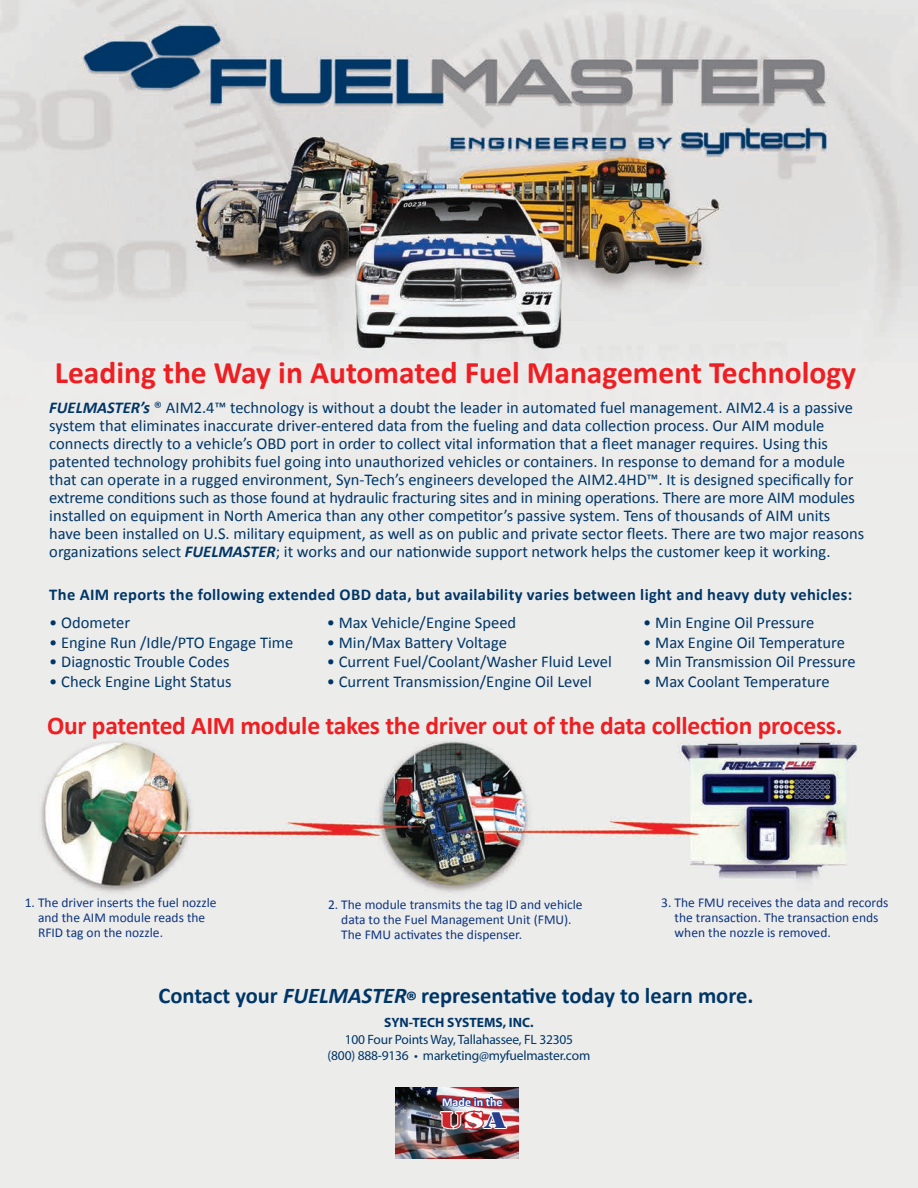
<style>
.page{position:relative;width:918px;height:1188px;background:#fff}
.page>*{position:absolute;margin:0;border:0;box-sizing:border-box;transform-origin:0 0}
.t1{font:700 31.5px "Calibri";color:#ee1f23}
.t2{font:700 25.5px "Calibri";letter-spacing:-.01em;color:#ee1f23}
.t3{font:700 22.5px "Calibri";color:#003667}
.t4{font:21px "Stencil Std";color:#d1232a;scale:1.53 1}
.t5{font:16.5px/18px "Calibri";color:#003667}
.t6{font:700 16.5px "Calibri";letter-spacing:.02em;color:#003667}
.t7{font:13.5px/15px "Calibri";color:#0e357f}
.t8{font:13.5px/16.5px "Myriad Pro";letter-spacing:-.015em;color:#003667;text-align:center}
.t9{font:700 13.5px "Myriad Pro";color:#003667}
.t10{font:700 12px "Calibri";color:#fff}
.s1{font-weight:700;font-style:italic}
.s2{font-style:italic}
.s3{color:#fff}
.s4{color:#253f8e}
</style>
<div class="page">
<img style="left:0;top:0;width:918px;height:1188px">
<img style="left:396px;top:1087px;width:123px;height:72px">
<img style="left:439px;top:1090px;width:69px;height:41px">
<h1 class="t1" style="left:55px;top:352px;width:803px">Leading the Way in Automated Fuel Management Technology</h1>
<p class="t5" style="left:49px;top:398px;width:817px"><span class="s1">FUELMASTER’s</span> ® AIM2.4™ technology is without a doubt the leader in automated fuel management. AIM2.4 is a passive system that eliminates inaccurate driver-entered data from the fueling and data collection process. Our AIM module connects directly to a vehicle’s OBD port in order to collect vital information that a fleet manager requires. Using this patented technology prohibits fuel going into unauthorized vehicles or containers. In response to demand for a module that can operate in a rugged environment, Syn-Tech’s engineers developed the AIM2.4HD™. It is designed specifically for extreme conditions such as those found at hydraulic fracturing sites and in mining operations. There are more AIM modules installed on equipment in North America than any other competitor’s passive system. Tens of thousands of AIM units have been installed on U.S. military equipment, as well as on public and private sector fleets. There are two major reasons organizations select <span class="s1">FUELMASTER</span>; it works and our nationwide support network helps the customer keep it working.</p>
<p class="t6" style="left:49px;top:584px;width:805px">The AIM reports the following extended OBD data, but availability varies between light and heavy duty vehicles:</p>
<p class="t5" style="left:49px;top:613px;width:82px">• Odometer</p>
<p class="t5" style="left:327px;top:613px;width:191px">• Max Vehicle/Engine Speed</p>
<p class="t5" style="left:643px;top:613px;width:172px">• Min Engine Oil Pressure</p>
<p class="t5" style="left:49px;top:633px;width:245px">• Engine Run /Idle/PTO Engage Time</p>
<p class="t5" style="left:327px;top:633px;width:182px">• Min/Max Battery Voltage</p>
<p class="t5" style="left:643px;top:633px;width:203px">• Max Engine Oil Temperature</p>
<p class="t5" style="left:49px;top:653px;width:182px">• Diagnostic Trouble Codes</p>
<p class="t5" style="left:327px;top:653px;width:287px">• Current Fuel/Coolant/Washer Fluid Level</p>
<p class="t5" style="left:643px;top:653px;width:214px">• Min Transmission Oil Pressure</p>
<p class="t5" style="left:49px;top:673px;width:184px">• Check Engine Light Status</p>
<p class="t5" style="left:327px;top:673px;width:267px">• Current Transmission/Engine Oil Level</p>
<p class="t5" style="left:643px;top:673px;width:188px">• Max Coolant Temperature</p>
<h2 class="t2" style="left:47px;top:709px;width:797px">Our patented AIM module takes the driver out of the data collection process.</h2>
<p class="t7" style="left:38px;top:895px;width:180px;text-indent:-13px">1. The driver inserts the fuel nozzle and the AIM module reads the<br>RFID tag on the nozzle.</p>
<p class="t7" style="left:675px;top:895px;width:215px;text-indent:-13px">3. The FMU receives the data and records the transaction. The transaction ends when the nozzle is removed.</p>
<p class="t7" style="left:341px;top:897px;width:243px;text-indent:-13px">2. The module transmits the tag ID and vehicle data to the Fuel Management Unit (FMU).<br>The FMU activates the dispenser.</p>
<h3 class="t3" style="left:158px;top:981px;width:597px">Contact your <span class="s2">FUELMASTER</span>® representative today to learn more.</h3>
<p class="t9" style="left:384px;top:1014px;width:151px">SYN-TECH SYSTEMS, INC.</p>
<p class="t8" style="left:328px;top:1031px;width:264px">100 Four Points Way, Tallahassee, FL 32305<br>(800) 888-9136 • marketing@myfuelmaster.com</p>
<p class="t10" style="left:442px;top:1094px;width:62px">Made in the</p>
<p class="t4" style="left:439px;top:1106px;width:45px">U<span class="s3">S</span><span class="s4">A</span></p>
</div>
